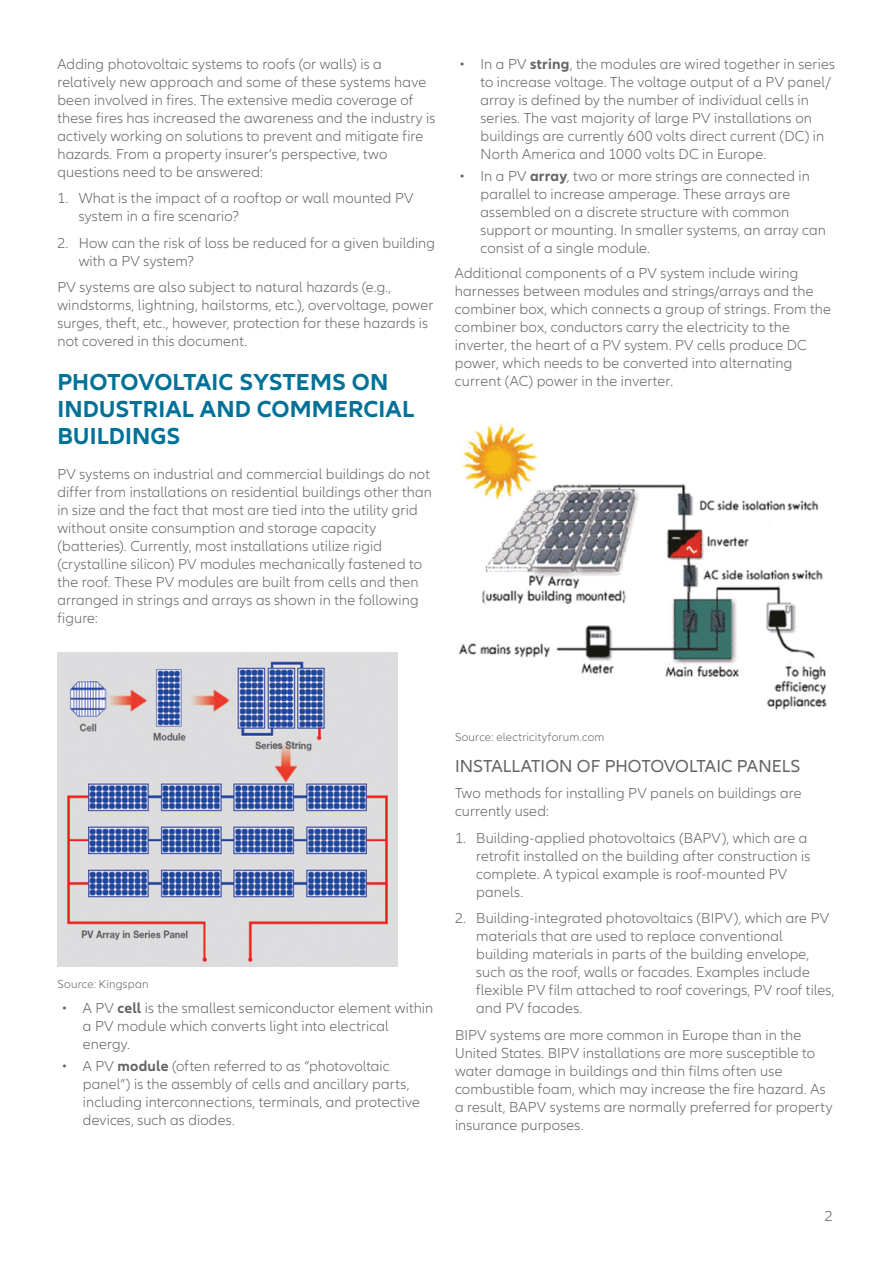
<style>
.page{position:relative;width:893px;height:1263px;background:#fff}
.page>*{position:absolute;margin:0;border:0;box-sizing:border-box;transform-origin:0 0}
.t1{font:700 24px/27px "Allianz Neo";letter-spacing:.005em;color:#007197}
.t2{font:18px "Allianz Neo";color:#636466}
.t3{font:300 15px/18px "Allianz Neo";letter-spacing:.01em;color:#636466}
.t4{font:300 15px "Allianz Neo";color:#5f5f5f}
.t5{font:300 12px "Allianz Neo";letter-spacing:.015em;color:#636466}
.s1{font-weight:700}
</style>
<div class="page">
<img style="left:57px;top:653px;width:341px;height:313px">
<img style="left:458px;top:423px;width:369px;height:287px">
<p class="t3" style="left:57px;top:55px;width:380px">Adding photovoltaic systems to roofs (or walls) is a relatively new approach and some of these systems have been involved in fires. The extensive media coverage of these fires has increased the awareness and the industry is actively working on solutions to prevent and mitigate fire hazards. From a property insurer’s perspective, two questions need to be answered:</p>
<p class="t3" style="left:79px;top:190px;width:336px;text-indent:-21px">1. What is the impact of a rooftop or wall mounted PV system in a fire scenario?</p>
<p class="t3" style="left:79px;top:234px;width:358px;text-indent:-21px">2. How can the risk of loss be reduced for a given building with a PV system?</p>
<p class="t3" style="left:57px;top:279px;width:377px">PV systems are also subject to natural hazards (e.g., windstorms, lightning, hailstorms, etc.), overvoltage, power surges, theft, etc., however, protection for these hazards is not covered in this document.</p>
<h1 class="t1" style="left:57px;top:369px;width:358px">PHOTOVOLTAIC SYSTEMS ON<br>INDUSTRIAL AND COMMERCIAL<br>BUILDINGS</h1>
<p class="t3" style="left:57px;top:466px;width:376px">PV systems on industrial and commercial buildings do not differ from installations on residential buildings other than in size and the fact that most are tied into the utility grid without onsite consumption and storage capacity (batteries). Currently, most installations utilize rigid (crystalline silicon) PV modules mechanically fastened to the roof. These PV modules are built from cells and then arranged in strings and arrays as shown in the following figure:</p>
<p class="t3" style="left:480px;top:55px;width:356px;text-indent:-21px">• In a PV <span class="s1">string</span>, the modules are wired together in series to increase voltage. The voltage output of a PV panel/ array is defined by the number of individual cells in series. The vast majority of large PV installations on buildings are currently 600 volts direct current (DC) in North America and 1000 volts DC in Europe.</p>
<p class="t3" style="left:480px;top:168px;width:347px;text-indent:-21px">• In a PV <span class="s1">array</span>, two or more strings are connected in parallel to increase amperage. These arrays are assembled on a discrete structure with common support or mounting. In smaller systems, an array can consist of a single module.</p>
<p class="t3" style="left:455px;top:264px;width:378px">Additional components of a PV system include wiring harnesses between modules and strings/arrays and the combiner box, which connects a group of strings. From the combiner box, conductors carry the electricity to the inverter, the heart of a PV system. PV cells produce DC power, which needs to be converted into alternating current (AC) power in the inverter.</p>
<p class="t5" style="left:57px;top:977px;width:93px">Source: Kingspan</p>
<p class="t3" style="left:83px;top:999px;width:352px;text-indent:-21px">• A PV <span class="s1">cell</span> is the smallest semiconductor element within a PV module which converts light into electrical energy.</p>
<p class="t3" style="left:83px;top:1057px;width:339px;text-indent:-21px">• A PV <span class="s1">module</span> (often referred to as “photovoltaic panel”) is the assembly of cells and ancillary parts, including interconnections, terminals, and protective devices, such as diodes.</p>
<p class="t5" style="left:455px;top:730px;width:151px">Source: electricityforum.com</p>
<p class="t2" style="left:455px;top:755px;width:347px">INSTALLATION OF PHOTOVOLTAIC PANELS</p>
<p class="t3" style="left:455px;top:784px;width:348px">Two methods for installing PV panels on buildings are currently used:</p>
<p class="t3" style="left:476px;top:829px;width:336px;text-indent:-21px">1. Building-applied photovoltaics (BAPV), which are a retrofit installed on the building after construction is complete. A typical example is roof-mounted PV panels.</p>
<p class="t3" style="left:476px;top:909px;width:360px;text-indent:-21px">2. Building-integrated photovoltaics (BIPV), which are PV materials that are used to replace conventional building materials in parts of the building envelope, such as the roof, walls or facades. Examples include flexible PV film attached to roof coverings, PV roof tiles, and PV facades.</p>
<p class="t3" style="left:455px;top:1026px;width:379px">BIPV systems are more common in Europe than in the United States. BIPV installations are more susceptible to water damage in buildings and thin films often use combustible foam, which may increase the fire hazard. As a result, BAPV systems are normally preferred for property insurance purposes.</p>
<p class="t4" style="left:825px;top:1207px;width:10px">2</p>
</div>
